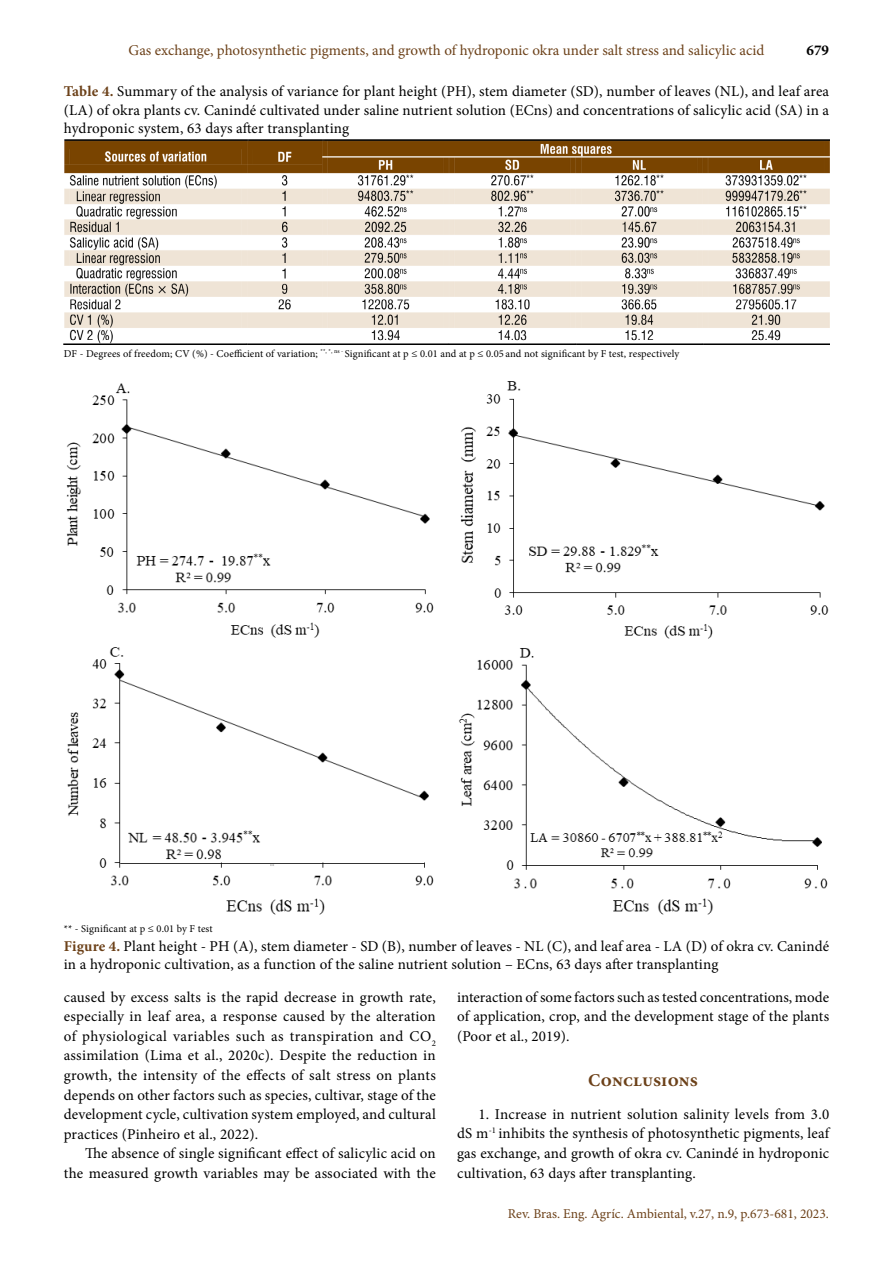
<style>
.page{position:relative;width:893px;height:1263px;background:#fff}
.page>*{position:absolute;margin:0;border:0;box-sizing:border-box;transform-origin:0 0}
.t1{font:700 18px "Minion Pro";letter-spacing:.01em;color:#6c4119}
.t2{font:15px/19.6px "Minion Pro";letter-spacing:.01em;color:#000;text-align:justify}
.t3{font:15px "Minion Pro";color:#6c4119}
.t4{font:700 15px "Minion Pro";color:#000}
.t5{font:13.5px "Minion Pro";color:#6c4119}
.t6{font:10.5px "Minion Pro";letter-spacing:.01em;color:#000}
.s1{font-weight:700;color:#6c4119}
</style>
<div class="page">
<img style="left:64px;top:140px;width:765px;height:205px">
<img style="left:66px;top:383px;width:368px;height:255px">
<img style="left:460px;top:381px;width:369px;height:258px">
<img style="left:67px;top:647px;width:367px;height:268px">
<img style="left:459px;top:648px;width:369px;height:267px">
<p class="t3" style="left:129px;top:40px;width:637px">Gas exchange, photosynthetic pigments, and growth of hydroponic okra under salt stress and salicylic acid</p>
<p class="t4" style="left:806px;top:40px;width:24px">679</p>
<p class="t2" style="left:64px;top:82px;width:767px;line-height:18.8px"><span class="s1">Table 4.</span> Summary of the analysis of variance for plant height (PH), stem diameter (SD), number of leaves (NL), and leaf area (LA) of okra plants cv. Canindé cultivated under saline nutrient solution (ECns) and concentrations of salicylic acid (SA) in a hydroponic system, 63 days after transplanting</p>
<p class="t6" style="left:64px;top:346px;width:617px">DF - Degrees of freedom; CV (%) - Coefficient of variation; <sup>**,</sup> <sup>*,</sup> <sup>ns</sup> <sup>-</sup> Significant at p ≤ 0.01 and at p ≤ 0.05 and not significant by F test, respectively</p>
<p class="t6" style="left:64px;top:921px;width:150px">** - Significant at p ≤ 0.01 by F test</p>
<p class="t2" style="left:64px;top:936px;width:767px;line-height:18.8px"><span class="s1">Figure 4.</span> Plant height - PH (A), stem diameter - SD (B), number of leaves - NL (C), and leaf area - LA (D) of okra cv. Canindé in a hydroponic cultivation, as a function of the saline nutrient solution – ECns, 63 days after transplanting</p>
<p class="t2" style="left:64px;top:987px;width:374px">caused by excess salts is the rapid decrease in growth rate, especially in leaf area, a response caused by the alteration of physiological variables such as transpiration and CO<sub>2 </sub>assimilation (Lima et al., 2020c). Despite the reduction in growth, the intensity of the effects of salt stress on plants depends on other factors such as species, cultivar, stage of the development cycle, cultivation system employed, and cultural practices (Pinheiro et al., 2022).</p>
<p class="t2" style="left:64px;top:1144px;width:373px;text-align:right">The absence of single significant effect of salicylic acid on the measured growth variables may be associated with the</p>
<p class="t2" style="left:457px;top:987px;width:374px">interaction of some factors such as tested concentrations, mode of application, crop, and the development stage of the plants (Poor et al., 2019).</p>
<p class="t1" style="left:588px;top:1068px;width:111px">Conclusions</p>
<p class="t2" style="left:457px;top:1104px;width:374px;text-indent:21px">1. Increase in nutrient solution salinity levels from 3.0 dS m<sup>-1</sup> inhibits the synthesis of photosynthetic pigments, leaf gas exchange, and growth of okra cv. Canindé in hydroponic cultivation, 63 days after transplanting.</p>
<p class="t5" style="left:508px;top:1204px;width:323px">Rev. Bras. Eng. Agríc. Ambiental, v.27, n.9, p.673-681, 2023.</p>
</div>
